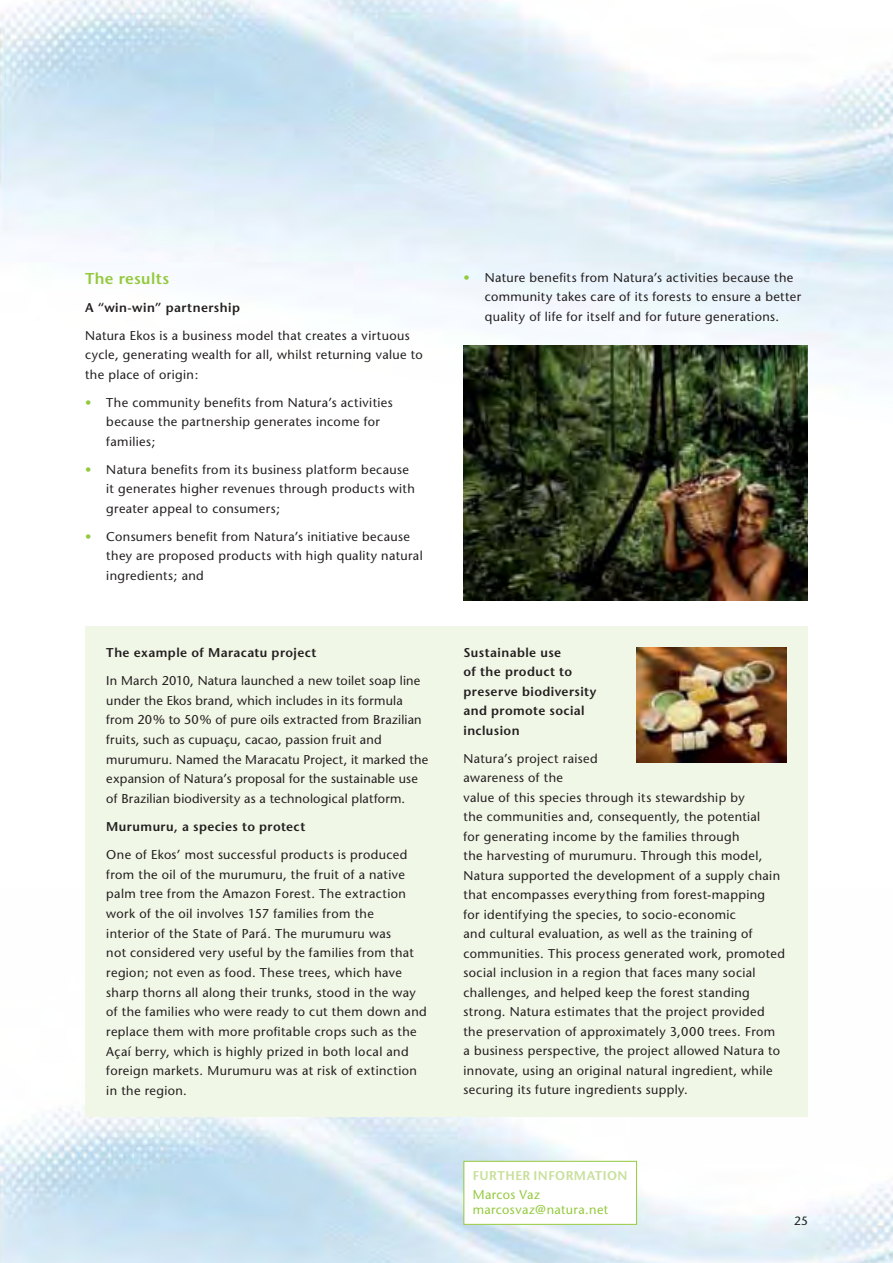
<style>
.page{position:relative;width:893px;height:1263px;background:#fff}
.page>*{position:absolute;margin:0;border:0;box-sizing:border-box;transform-origin:0 0}
.t1{font:600 15.75px "Stone Sans";letter-spacing:.025em;color:#94c93d}
.t2{font:12.75px/19.5px "Stone San 1";letter-spacing:.03em;color:#231f20}
.t3{font:600 12.75px/19.5px "Stone Sans";letter-spacing:.035em;color:#231f20}
.t4{font:12.75px/15px "Stone San 1";letter-spacing:.025em;color:#94c93d}
.t5{font:600 12.75px "Stone Sans";letter-spacing:.035em;color:#c8e09b}
.t6{font:12px "Stone San 1";color:#231f20}
</style>
<div class="page">
<img style="left:0;top:0;width:213px;height:303px">
<img style="left:0;top:1108px;width:893px;height:155px">
<div style="left:464px;top:1161px;width:173px;height:63px;background:#fff"></div>
<div style="left:463px;top:1161px;width:174px;height:64px;border:1px solid #94c93d"></div>
<img style="left:463px;top:345px;width:345px;height:255px">
<div style="left:85px;top:626px;width:723px;height:490px;background:#f1f7e7"></div>
<img style="left:636px;top:647px;width:151px;height:115px">
<svg style="left:464px;top:275px;width:5px;height:4px"></svg>
<p class="t1" style="left:85px;top:272px;width:86px">The results</p>
<p class="t3" style="left:85px;top:299px;width:156px">A “win-win” partnership</p>
<p class="t2" style="left:85px;top:326px;width:339px">Natura Ekos is a business model that creates a virtuous cycle, generating wealth for all, whilst returning value to the place of origin:</p>
<p class="t2" style="left:106px;top:393px;width:288px">The community benefits from Natura’s activities because the partnership generates income for families;</p>
<p class="t2" style="left:106px;top:460px;width:310px">Natura benefits from its business platform because it generates higher revenues through products with greater appeal to consumers;</p>
<p class="t2" style="left:106px;top:527px;width:318px">Consumers benefit from Natura’s initiative because they are proposed products with high quality natural ingredients; and</p>
<p class="t3" style="left:106px;top:644px;width:212px">The example of Maracatu project</p>
<p class="t2" style="left:106px;top:671px;width:324px">In March 2010, Natura launched a new toilet soap line under the Ekos brand, which includes in its formula from 20% to 50% of pure oils extracted from Brazilian fruits, such as cupuaçu, cacao, passion fruit and murumuru. Named the Maracatu Project, it marked the expansion of Natura’s proposal for the sustainable use of Brazilian biodiversity as a technological platform.</p>
<p class="t3" style="left:106px;top:818px;width:200px">Murumuru, a species to protect</p>
<p class="t2" style="left:106px;top:845px;width:322px">One of Ekos’ most successful products is produced from the oil of the murumuru, the fruit of a native palm tree from the Amazon Forest. The extraction work of the oil involves 157 families from the<br>interior of the State of Pará. The murumuru was<br>not considered very useful by the families from that region; not even as food. These trees, which have sharp thorns all along their trunks, stood in the way of the families who were ready to cut them down and replace them with more profitable crops such as the Açaí berry, which is highly prized in both local and foreign markets. Murumuru was at risk of extinction in the region.</p>
<p class="t2" style="left:485px;top:268px;width:318px">Nature benefits from Natura’s activities because the community takes care of its forests to ensure a better quality of life for itself and for future generations.</p>
<p class="t3" style="left:463px;top:644px;width:135px">Sustainable use<br>of the product to preserve biodiversity and promote social inclusion</p>
<p class="t2" style="left:463px;top:749px;width:323px">Natura’s project raised<br>awareness of the<br>value of this species through its stewardship by<br>the communities and, consequently, the potential<br>for generating income by the families through<br>the harvesting of murumuru. Through this model, Natura supported the development of a supply chain that encompasses everything from forest-mapping<br>for identifying the species, to socio-economic<br>and cultural evaluation, as well as the training of communities. This process generated work, promoted social inclusion in a region that faces many social challenges, and helped keep the forest standing strong. Natura estimates that the project provided the preservation of approximately 3,000 trees. From<br>a business perspective, the project allowed Natura to innovate, using an original natural ingredient, while securing its future ingredients supply.</p>
<p class="t5" style="left:473px;top:1170px;width:156px">FURTHER INFORMATION</p>
<p class="t4" style="left:473px;top:1188px;width:137px">Marcos Vaz marcosvaz@natura.net</p>
<p class="t6" style="left:794px;top:1215px;width:15px">25</p>
</div>
